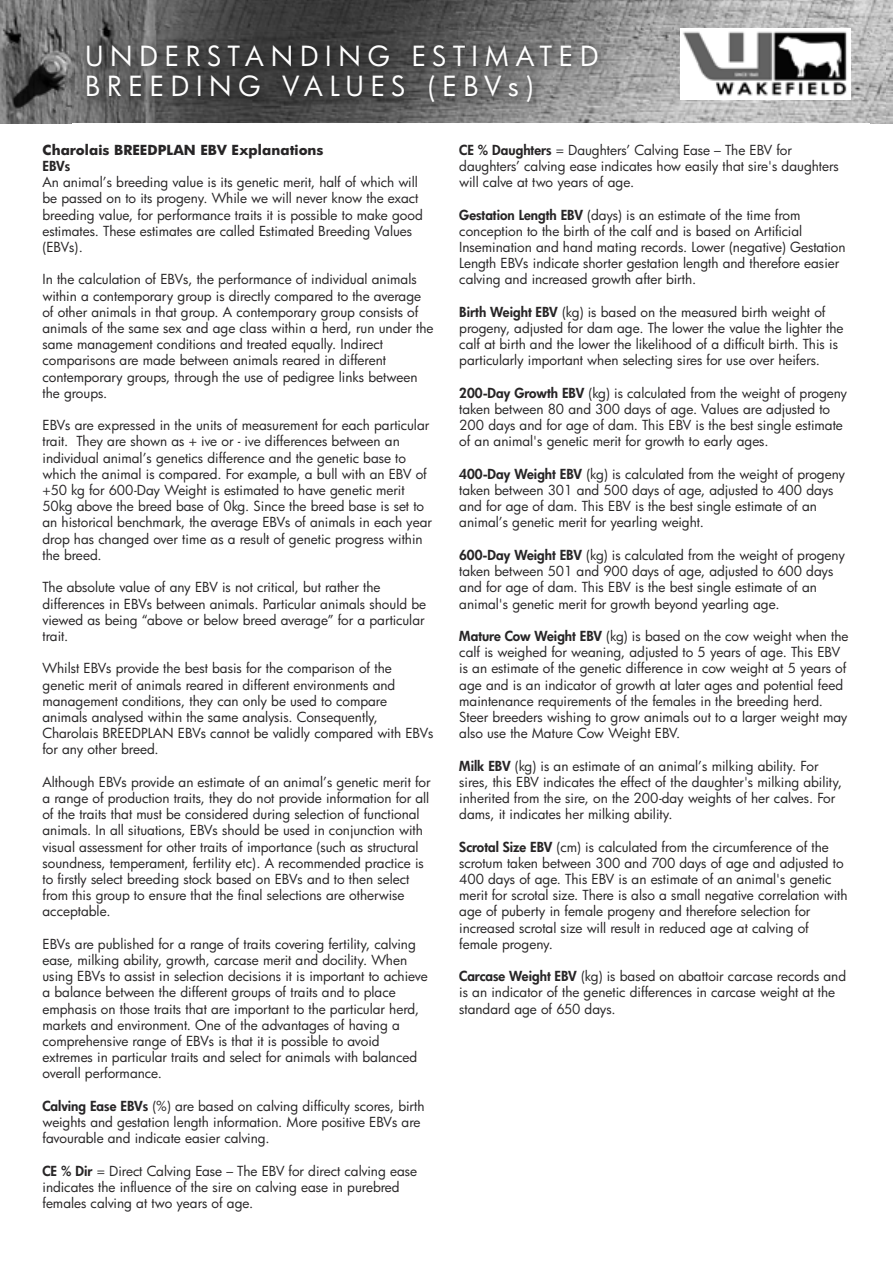
<style>
.page{position:relative;width:893px;height:1263px;background:#fff}
.page>*{position:absolute;margin:0;border:0;box-sizing:border-box;transform-origin:0 0}
.t1{font:27px/30px "Futura";letter-spacing:.25em;color:#fff}
.t2{font:13.5px/16.2px "Futura";color:#272526}
.t3{font:700 13.5px "Futura";color:#272526}
.t4{font:800 13.5px "Futura";color:#272526}
.s1{font-weight:800}
</style>
<div class="page">
<img style="left:0;top:0;width:893px;height:123px">
<img style="left:72px;top:30px;width:797px;height:93px">
<img style="left:680px;top:30px;width:170px;height:69px">
<img style="left:887px;top:27px;width:6px;height:96px">
<h1 class="t1" style="left:85px;top:44px;width:515px">UNDERSTANDING ESTIMATED<br>BREEDING VALUES (EBVs)</h1>
<p class="t3" style="left:43px;top:144px;width:282px">Charolais BREEDPLAN EBV Explanations</p>
<p class="t4" style="left:43px;top:160px;width:29px">EBVs</p>
<p class="t2" style="left:43px;top:175px;width:382px">An animal’s breeding value is its genetic merit, half of which will be passed on to its progeny. While we will never know the exact breeding value, for performance traits it is possible to make good estimates. These estimates are called Estimated Breeding Values (EBVs).</p>
<p class="t2" style="left:43px;top:273px;width:392px">In the calculation of EBVs, the performance of individual animals within a contemporary group is directly compared to the average of other animals in that group. A contemporary group consists of animals of the same sex and age class within a herd, run under the same management conditions and treated equally. Indirect comparisons are made between animals reared in different contemporary groups, through the use of pedigree links between the groups.</p>
<p class="t2" style="left:43px;top:418px;width:391px">EBVs are expressed in the units of measurement for each particular trait. They are shown as + ive or - ive differences between an individual animal’s genetics difference and the genetic base to which the animal is compared. For example, a bull with an EBV of +50 kg for 600-Day Weight is estimated to have genetic merit 50kg above the breed base of 0kg. Since the breed base is set to an historical benchmark, the average EBVs of animals in each year drop has changed over time as a result of genetic progress within the breed.</p>
<p class="t2" style="left:43px;top:580px;width:385px">The absolute value of any EBV is not critical, but rather the differences in EBVs between animals. Particular animals should be viewed as being “above or below breed average” for a particular trait.</p>
<p class="t2" style="left:43px;top:661px;width:392px">Whilst EBVs provide the best basis for the comparison of the genetic merit of animals reared in different environments and management conditions, they can only be used to compare animals analysed within the same analysis. Consequently, Charolais BREEDPLAN EBVs cannot be validly compared with EBVs for any other breed.</p>
<p class="t2" style="left:43px;top:775px;width:390px">Although EBVs provide an estimate of an animal’s genetic merit for a range of production traits, they do not provide information for all of the traits that must be considered during selection of functional animals. In all situations, EBVs should be used in conjunction with visual assessment for other traits of importance (such as structural soundness, temperament, fertility etc). A recommended practice is to firstly select breeding stock based on EBVs and to then select from this group to ensure that the final selections are otherwise acceptable.</p>
<p class="t2" style="left:43px;top:937px;width:387px">EBVs are published for a range of traits covering fertility, calving ease, milking ability, growth, carcase merit and docility. When using EBVs to assist in selection decisions it is important to achieve a balance between the different groups of traits and to place emphasis on those traits that are important to the particular herd, markets and environment. One of the advantages of having a comprehensive range of EBVs is that it is possible to avoid extremes in particular traits and select for animals with balanced overall performance.</p>
<p class="t2" style="left:43px;top:1099px;width:384px"><span class="s1">Calving Ease EBVs</span> (%) are based on calving difficulty scores, birth weights and gestation length information. More positive EBVs are favourable and indicate easier calving.</p>
<p class="t2" style="left:43px;top:1164px;width:376px"><span class="s1">CE % Dir</span> = Direct Calving Ease – The EBV for direct calving ease indicates the influence of the sire on calving ease in purebred females calving at two years of age.</p>
<p class="t2" style="left:459px;top:143px;width:381px"><span class="s1">CE % Daughters</span> = Daughters’ Calving Ease – The EBV for daughters’ calving ease indicates how easily that sire's daughters will calve at two years of age.</p>
<p class="t2" style="left:459px;top:208px;width:388px"><span class="s1">Gestation Length EBV</span> (days) is an estimate of the time from conception to the birth of the calf and is based on Artificial Insemination and hand mating records. Lower (negative) Gestation Length EBVs indicate shorter gestation length and therefore easier calving and increased growth after birth.</p>
<p class="t2" style="left:459px;top:305px;width:386px"><span class="s1">Birth Weight EBV</span> (kg) is based on the measured birth weight of progeny, adjusted for dam age. The lower the value the lighter the calf at birth and the lower the likelihood of a difficult birth. This is particularly important when selecting sires for use over heifers.</p>
<p class="t2" style="left:459px;top:386px;width:390px"><span class="s1">200-Day Growth EBV</span> (kg) is calculated from the weight of progeny taken between 80 and 300 days of age. Values are adjusted to 200 days and for age of dam. This EBV is the best single estimate of an animal's genetic merit for growth to early ages.</p>
<p class="t2" style="left:459px;top:467px;width:387px"><span class="s1">400-Day Weight EBV</span> (kg) is calculated from the weight of progeny taken between 301 and 500 days of age, adjusted to 400 days and for age of dam. This EBV is the best single estimate of an animal’s genetic merit for yearling weight.</p>
<p class="t2" style="left:459px;top:548px;width:387px"><span class="s1">600-Day Weight EBV</span> (kg) is calculated from the weight of progeny taken between 501 and 900 days of age, adjusted to 600 days and for age of dam. This EBV is the best single estimate of an animal's genetic merit for growth beyond yearling age.</p>
<p class="t2" style="left:459px;top:629px;width:391px"><span class="s1">Mature Cow Weight EBV</span> (kg) is based on the cow weight when the calf is weighed for weaning, adjusted to 5 years of age. This EBV is an estimate of the genetic difference in cow weight at 5 years of age and is an indicator of growth at later ages and potential feed maintenance requirements of the females in the breeding herd.<br>Steer breeders wishing to grow animals out to a larger weight may also use the Mature Cow Weight EBV.</p>
<p class="t2" style="left:459px;top:759px;width:384px"><span class="s1">Milk EBV</span> (kg) is an estimate of an animal’s milking ability. For sires, this EBV indicates the effect of the daughter's milking ability, inherited from the sire, on the 200-day weights of her calves. For dams, it indicates her milking ability.</p>
<p class="t2" style="left:459px;top:840px;width:390px"><span class="s1">Scrotal Size EBV</span> (cm) is calculated from the circumference of the scrotum taken between 300 and 700 days of age and adjusted to 400 days of age. This EBV is an estimate of an animal's genetic merit for scrotal size. There is also a small negative correlation with age of puberty in female progeny and therefore selection for increased scrotal size will result in reduced age at calving of female progeny.</p>
<p class="t2" style="left:459px;top:969px;width:388px"><span class="s1">Carcase Weight EBV</span> (kg) is based on abattoir carcase records and is an indicator of the genetic differences in carcase weight at the standard age of 650 days.</p>
</div>
